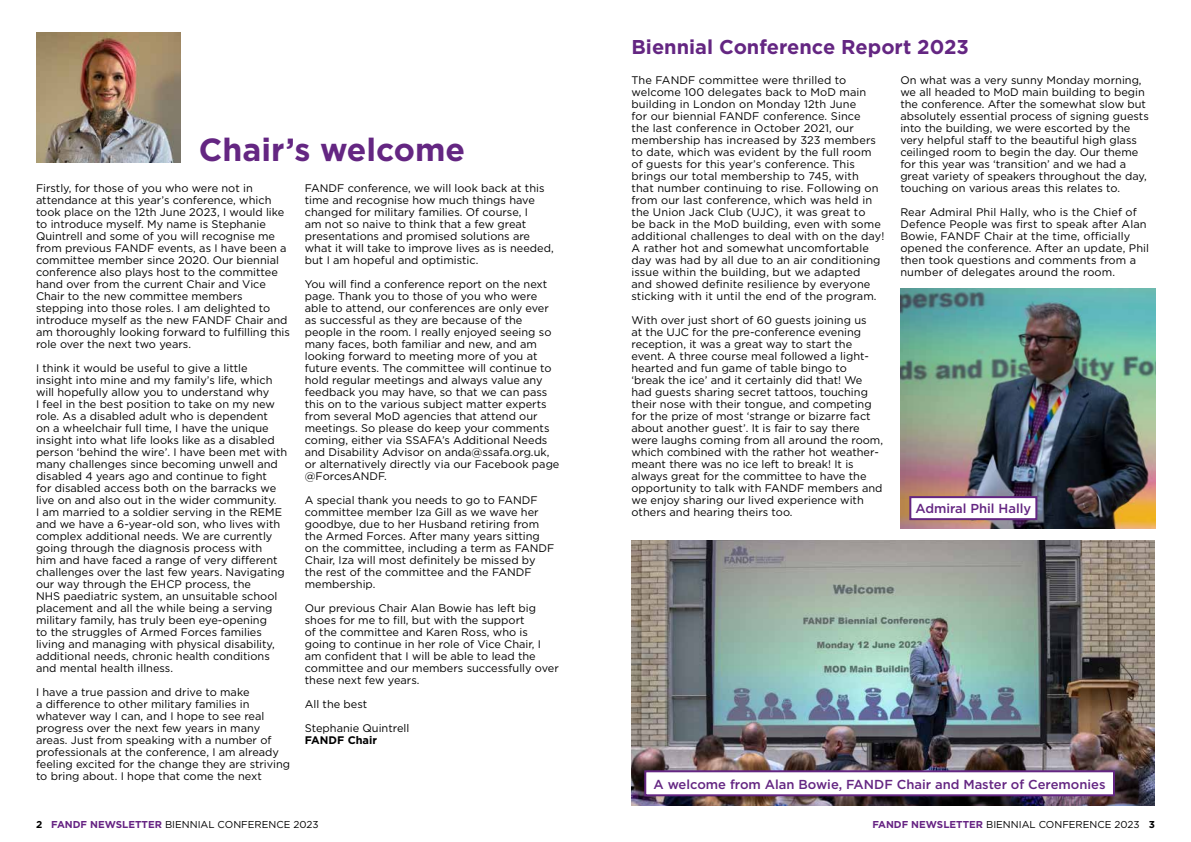
<style>
.page{position:relative;width:1191px;height:842px;background:#fff}
.page>*{position:absolute;margin:0;border:0;box-sizing:border-box;transform-origin:0 0}
.t1{font:700 32px "Gotham";color:#642682}
.t2{font:700 20px "Gotham";color:#642682}
.t3{font:500 13px "Gotham";color:#642682}
.t4{font:11px/12px "Gotham";color:#000}
.t5{font:700 11px "Gotham";color:#000}
.t6{font:10px "Gotham";color:#000}
.s1{font-weight:700}
.s2{font-weight:700;color:#662383}
</style>
<div class="page">
<img style="left:36px;top:32px;width:144px;height:131px">
<img style="left:631px;top:540px;width:524px;height:265px">
<img style="left:900px;top:288px;width:255px;height:240px">
<div style="left:910px;top:497px;width:126px;height:22px;background:#fff"></div>
<div style="left:909px;top:496px;width:128px;height:24px;border:2px solid #642682"></div>
<div style="left:645px;top:771px;width:469px;height:24px;background:#fff"></div>
<div style="left:644px;top:770px;width:471px;height:26px;border:2px solid #642682"></div>
<h1 class="t1" style="left:199px;top:128px;width:268px">Chair’s welcome</h1>
<p class="t4" style="left:305px;top:182px;width:250px">FANDF conference, we will look back at this time and recognise how much things have changed for military families. Of course, I<br>am not so naive to think that a few great presentations and promised solutions are what it will take to improve lives as is needed, but I am hopeful and optimistic.</p>
<p class="t4" style="left:305px;top:278px;width:256px">You will find a conference report on the next page. Thank you to those of you who were able to attend, our conferences are only ever as successful as they are because of the people in the room. I really enjoyed seeing so many faces, both familiar and new, and am looking forward to meeting more of you at future events. The committee will continue to hold regular meetings and always value any feedback you may have, so that we can pass this on to the various subject matter experts from several MoD agencies that attend our meetings. So please do keep your comments coming, either via SSAFA’s Additional Needs and Disability Advisor on anda@ssafa.org.uk, or alternatively directly via our Facebook page @ForcesANDF.</p>
<p class="t4" style="left:305px;top:494px;width:251px">A special thank you needs to go to FANDF committee member Iza Gill as we wave her goodbye, due to her Husband retiring from the Armed Forces. After many years sitting on the committee, including a term as FANDF Chair, Iza will most definitely be missed by the rest of the committee and the FANDF membership.</p>
<p class="t4" style="left:305px;top:602px;width:255px">Our previous Chair Alan Bowie has left big shoes for me to fill, but with the support<br>of the committee and Karen Ross, who is going to continue in her role of Vice Chair, I am confident that I will be able to lead the committee and our members successfully over these next few years.</p>
<p class="t4" style="left:305px;top:692px;width:106px;line-height:24px">All the best<br>Stephanie Quintrell</p>
<p class="t5" style="left:305px;top:733px;width:74px">FANDF Chair</p>
<p class="t4" style="left:36px;top:182px;width:255px">Firstly, for those of you who were not in attendance at this year’s conference, which took place on the 12th June 2023, I would like to introduce myself. My name is Stephanie Quintrell and some of you will recognise me from previous FANDF events, as I have been a committee member since 2020. Our biennial conference also plays host to the committee hand over from the current Chair and Vice Chair to the new committee members stepping into those roles. I am delighted to introduce myself as the new FANDF Chair and am thoroughly looking forward to fulfilling this role over the next two years.</p>
<p class="t4" style="left:36px;top:362px;width:253px">I think it would be useful to give a little<br>insight into mine and my family’s life, which will hopefully allow you to understand why<br>I feel in the best position to take on my new role. As a disabled adult who is dependent<br>on a wheelchair full time, I have the unique insight into what life looks like as a disabled person ‘behind the wire’. I have been met with many challenges since becoming unwell and disabled 4 years ago and continue to fight<br>for disabled access both on the barracks we live on and also out in the wider community.<br>I am married to a soldier serving in the REME and we have a 6-year-old son, who lives with complex additional needs. We are currently going through the diagnosis process with<br>him and have faced a range of very different challenges over the last few years. Navigating our way through the EHCP process, the<br>NHS paediatric system, an unsuitable school placement and all the while being a serving military family, has truly been eye-opening<br>to the struggles of Armed Forces families living and managing with physical disability, additional needs, chronic health conditions and mental health illness.</p>
<p class="t4" style="left:36px;top:686px;width:256px">I have a true passion and drive to make<br>a difference to other military families in whatever way I can, and I hope to see real progress over the next few years in many areas. Just from speaking with a number of professionals at the conference, I am already feeling excited for the change they are striving to bring about. I hope that come the next</p>
<h2 class="t2" style="left:631px;top:33px;width:339px">Biennial Conference Report 2023</h2>
<p class="t4" style="left:631px;top:74px;width:254px">The FANDF committee were thrilled to welcome 100 delegates back to MoD main building in London on Monday 12th June<br>for our biennial FANDF conference. Since<br>the last conference in October 2021, our membership has increased by 323 members to date, which was evident by the full room of guests for this year’s conference. This brings our total membership to 745, with<br>that number continuing to rise. Following on from our last conference, which was held in the Union Jack Club (UJC), it was great to<br>be back in the MoD building, even with some additional challenges to deal with on the day!<br>A rather hot and somewhat uncomfortable day was had by all due to an air conditioning issue within the building, but we adapted<br>and showed definite resilience by everyone sticking with it until the end of the program.</p>
<p class="t4" style="left:631px;top:314px;width:253px">With over just short of 60 guests joining us<br>at the UJC for the pre-conference evening reception, it was a great way to start the event. A three course meal followed a light&shy;hearted and fun game of table bingo to<br>‘break the ice’ and it certainly did that! We had guests sharing secret tattoos, touching their nose with their tongue, and competing for the prize of most ‘strange or bizarre fact about another guest’. It is fair to say there were laughs coming from all around the room, which combined with the rather hot weather&shy;meant there was no ice left to break! It is always great for the committee to have the opportunity to talk with FANDF members and we enjoy sharing our lived experience with others and hearing theirs too.</p>
<p class="t4" style="left:900px;top:74px;width:250px">On what was a very sunny Monday morning, we all headed to MoD main building to begin the conference. After the somewhat slow but absolutely essential process of signing guests into the building, we were escorted by the very helpful staff to the beautiful high glass ceilinged room to begin the day. Our theme for this year was ‘transition’ and we had a great variety of speakers throughout the day, touching on various areas this relates to.</p>
<p class="t4" style="left:900px;top:206px;width:250px">Rear Admiral Phil Hally, who is the Chief of Defence People was first to speak after Alan Bowie, FANDF Chair at the time, officially opened the conference. After an update, Phil then took questions and comments from a number of delegates around the room.</p>
<p class="t3" style="left:915px;top:500px;width:117px">Admiral Phil Hally</p>
<p class="t3" style="left:653px;top:775px;width:453px">A welcome from Alan Bowie, FANDF Chair and Master of Ceremonies</p>
<p class="t6" style="left:36px;top:818px;width:284px"><span class="s1">2</span> <span class="s2">FANDF NEWSLETTER</span> BIENNIAL CONFERENCE 2023</p>
<p class="t6" style="left:872px;top:818px;width:284px"><span class="s2">FANDF NEWSLETTER</span> BIENNIAL CONFERENCE 2023 <span class="s1">3</span></p>
</div>
